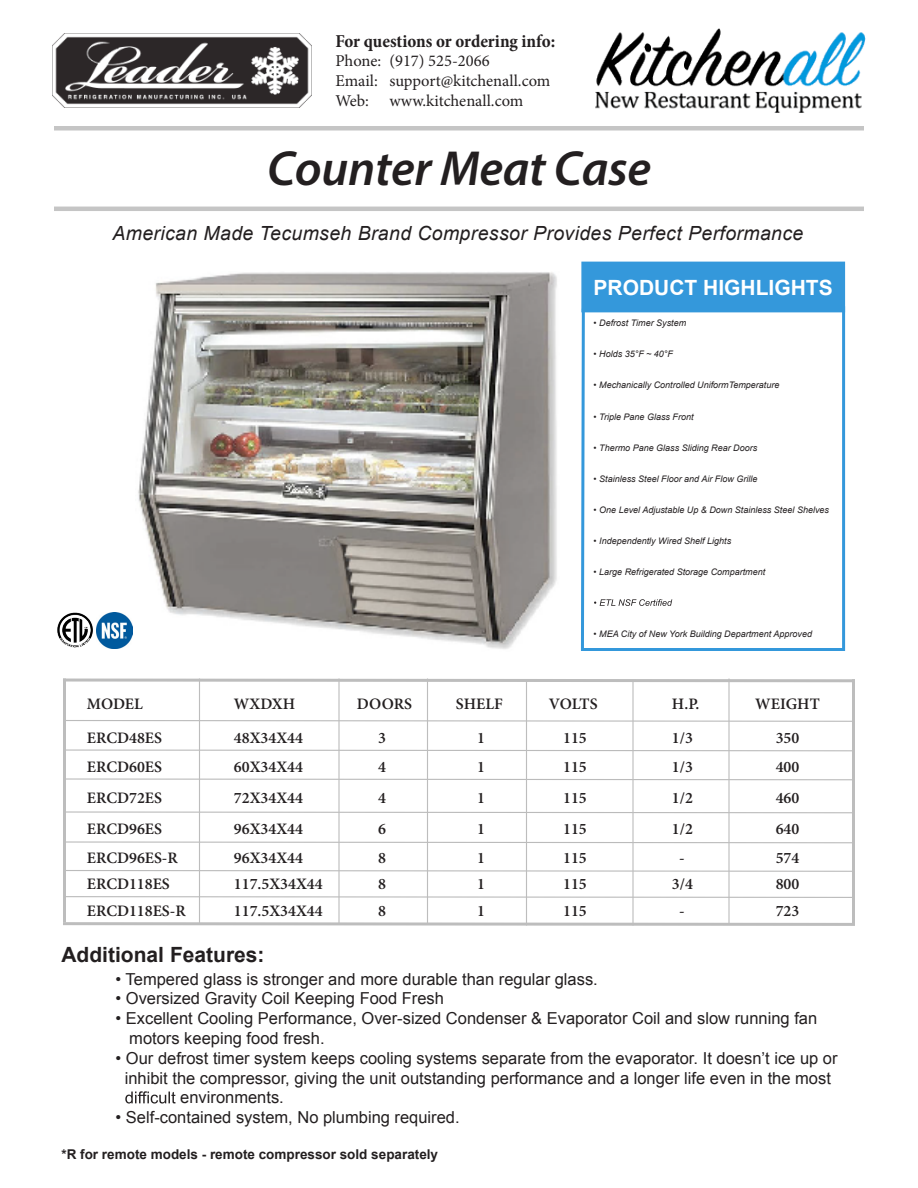
<style>
.page{position:relative;width:918px;height:1188px;background:#fff}
.page>*{position:absolute;margin:0;border:0;box-sizing:border-box;transform-origin:0 0}
.t1{font:italic 600 49.5px "Myriad Pro";letter-spacing:-.005em;color:#231f20}
.t2{font:700 21px "Arial";color:#231f20}
.t3{font:700 21px "Arial";color:#fff}
.t4{font:italic 19.5px "Arial";letter-spacing:.02em;color:#231f20}
.t5{font:700 condensed 18.3px "Minion Pro";letter-spacing:-.005em;color:#231f20}
.t6{font:16.5px/19.8px "Arial";color:#231f20}
.t7{font:16.5px/19.8px "Minion Pro";color:#231f20}
.t8{font:600 16.05px "Minion Pro";color:#231f20}
.t9{font:700 13.5px "Arial";color:#231f20}
.t10{font:italic 9px "Arial";color:#231f20}
</style>
<div class="page">
<hr style="left:54px;top:207px;width:810px;height:4px;background:#c5c5c5">
<hr style="left:54px;top:126px;width:810px;height:4px;background:#c5c5c5">
<div style="left:581px;top:262px;width:264px;height:50px;background:#3498db"></div>
<svg style="left:581px;top:306px;width:5px;height:342px"></svg>
<hr style="left:581px;top:648px;width:263px;height:3px;background:#3498db">
<hr style="left:842px;top:306px;width:3px;height:345px;background:#3498db">
<svg style="left:594px;top:599px;width:78px;height:7px"></svg>
<svg style="left:63px;top:678px;width:789px;height:5px"></svg>
<svg style="left:66px;top:720px;width:786px;height:2px;background:#d8d8d8"></svg>
<svg style="left:66px;top:749px;width:786px;height:3px"></svg>
<svg style="left:66px;top:778px;width:786px;height:3px"></svg>
<svg style="left:66px;top:811px;width:786px;height:3px"></svg>
<svg style="left:66px;top:841px;width:786px;height:3px"></svg>
<svg style="left:66px;top:870px;width:786px;height:2px;background:#d8d8d8"></svg>
<hr style="left:63px;top:679px;width:3px;height:243px;background:#bdbdbd">
<hr style="left:199px;top:679px;width:1px;height:245px;background:#bdbdbd">
<hr style="left:338px;top:679px;width:2px;height:245px;background:#bdbdbd">
<hr style="left:427px;top:679px;width:1px;height:245px;background:#bdbdbd">
<hr style="left:526px;top:680px;width:1px;height:246px;background:#bdbdbd">
<hr style="left:632px;top:680px;width:2px;height:246px;background:#bdbdbd">
<hr style="left:728px;top:679px;width:2px;height:245px;background:#bdbdbd">
<hr style="left:852px;top:679px;width:3px;height:245px;background:#bdbdbd">
<svg style="left:125px;top:1091px;width:51px;height:13px"></svg>
<img style="left:52px;top:33px;width:260px;height:75px">
<img style="left:595px;top:28px;width:270px;height:85px">
<img style="left:57px;top:612px;width:36px;height:36px">
<img style="left:97px;top:612px;width:36px;height:36px">
<img style="left:138px;top:272px;width:419px;height:377px">
<svg style="left:63px;top:921px;width:792px;height:5px"></svg>
<svg style="left:66px;top:896px;width:786px;height:3px"></svg>
<p class="t5" style="left:335px;top:28px;width:221px">For questions or ordering info:</p>
<p class="t7" style="left:335px;top:51px;width:217px">Phone: (917) 525-2066<br>Email: support@kitchenall.com<br>Web: www.kitchenall.com</p>
<h1 class="t1" style="left:267px;top:137px;width:386px">Counter Meat Case</h1>
<p class="t4" style="left:112px;top:221px;width:693px">American Made Tecumseh Brand Compressor Provides Perfect Performance</p>
<p class="t3" style="left:594px;top:274px;width:241px">PRODUCT HIGHLIGHTS</p>
<p class="t10" style="left:594px;top:317px;width:94px">• Defrost Timer System</p>
<p class="t10" style="left:594px;top:348px;width:81px">• Holds 35°F ~ 40°F</p>
<p class="t10" style="left:594px;top:379px;width:187px">• Mechanically Controlled UniformTemperature</p>
<p class="t10" style="left:594px;top:411px;width:102px">• Triple Pane Glass Front</p>
<p class="t10" style="left:594px;top:442px;width:165px">• Thermo Pane Glass Sliding Rear Doors</p>
<p class="t10" style="left:594px;top:473px;width:165px">• Stainless Steel Floor and Air Flow Grille</p>
<p class="t10" style="left:594px;top:504px;width:237px">• One Level Adjustable Up &amp; Down Stainless Steel Shelves</p>
<p class="t10" style="left:594px;top:535px;width:139px">• Independently Wired Shelf Lights</p>
<p class="t10" style="left:594px;top:566px;width:173px">• Large Refrigerated Storage Compartment</p>
<p class="t10" style="left:594px;top:628px;width:220px">• MEA City of New York Building Department Approved</p>
<p class="t8" style="left:87px;top:692px;width:57px">MODEL</p>
<p class="t8" style="left:234px;top:692px;width:63px">WXDXH</p>
<p class="t8" style="left:357px;top:692px;width:56px">DOORS</p>
<p class="t8" style="left:456px;top:692px;width:48px">SHELF</p>
<p class="t8" style="left:549px;top:692px;width:50px">VOLTS</p>
<p class="t8" style="left:672px;top:692px;width:29px">H.P.</p>
<p class="t8" style="left:755px;top:692px;width:66px">WEIGHT</p>
<p class="t8" style="left:87px;top:727px;width:76px">ERCD48ES</p>
<p class="t8" style="left:234px;top:727px;width:71px">48X34X44</p>
<p class="t8" style="left:378px;top:727px;width:9px">3</p>
<p class="t8" style="left:477px;top:727px;width:9px">1</p>
<p class="t8" style="left:563px;top:727px;width:25px">115</p>
<p class="t8" style="left:672px;top:727px;width:23px">1/3</p>
<p class="t8" style="left:776px;top:727px;width:25px">350</p>
<p class="t8" style="left:87px;top:756px;width:76px">ERCD60ES</p>
<p class="t8" style="left:234px;top:756px;width:71px">60X34X44</p>
<p class="t8" style="left:378px;top:756px;width:9px">4</p>
<p class="t8" style="left:477px;top:756px;width:9px">1</p>
<p class="t8" style="left:563px;top:756px;width:25px">115</p>
<p class="t8" style="left:672px;top:756px;width:23px">1/3</p>
<p class="t8" style="left:776px;top:756px;width:25px">400</p>
<p class="t8" style="left:87px;top:787px;width:76px">ERCD72ES</p>
<p class="t8" style="left:234px;top:787px;width:71px">72X34X44</p>
<p class="t8" style="left:378px;top:787px;width:9px">4</p>
<p class="t8" style="left:477px;top:787px;width:9px">1</p>
<p class="t8" style="left:563px;top:787px;width:25px">115</p>
<p class="t8" style="left:672px;top:787px;width:23px">1/2</p>
<p class="t8" style="left:776px;top:787px;width:25px">460</p>
<p class="t8" style="left:87px;top:818px;width:76px">ERCD96ES</p>
<p class="t8" style="left:234px;top:818px;width:71px">96X34X44</p>
<p class="t8" style="left:378px;top:818px;width:9px">6</p>
<p class="t8" style="left:477px;top:818px;width:9px">1</p>
<p class="t8" style="left:563px;top:818px;width:25px">115</p>
<p class="t8" style="left:672px;top:818px;width:23px">1/2</p>
<p class="t8" style="left:776px;top:818px;width:25px">640</p>
<p class="t8" style="left:87px;top:847px;width:92px">ERCD96ES-R</p>
<p class="t8" style="left:234px;top:847px;width:71px">96X34X44</p>
<p class="t8" style="left:378px;top:847px;width:9px">8</p>
<p class="t8" style="left:477px;top:847px;width:9px">1</p>
<p class="t8" style="left:563px;top:847px;width:25px">115</p>
<p class="t8" style="left:679px;top:847px;width:7px">-</p>
<p class="t8" style="left:776px;top:847px;width:25px">574</p>
<p class="t8" style="left:87px;top:873px;width:84px">ERCD118ES</p>
<p class="t8" style="left:234px;top:873px;width:90px">117.5X34X44</p>
<p class="t8" style="left:378px;top:873px;width:9px">8</p>
<p class="t8" style="left:477px;top:873px;width:9px">1</p>
<p class="t8" style="left:563px;top:873px;width:25px">115</p>
<p class="t8" style="left:672px;top:873px;width:23px">3/4</p>
<p class="t8" style="left:776px;top:873px;width:25px">800</p>
<p class="t8" style="left:87px;top:900px;width:100px">ERCD118ES-R</p>
<p class="t8" style="left:234px;top:900px;width:90px">117.5X34X44</p>
<p class="t8" style="left:378px;top:900px;width:9px">8</p>
<p class="t8" style="left:477px;top:900px;width:9px">1</p>
<p class="t8" style="left:563px;top:900px;width:25px">115</p>
<p class="t8" style="left:679px;top:900px;width:7px">-</p>
<p class="t8" style="left:776px;top:900px;width:25px">723</p>
<p class="t2" style="left:61px;top:941px;width:205px">Additional Features:</p>
<p class="t6" style="left:116px;top:969px;width:484px">• Tempered glass is stronger and more durable than regular glass.</p>
<p class="t6" style="left:116px;top:989px;width:330px">• Oversized Gravity Coil Keeping Food Fresh</p>
<p class="t6" style="left:129px;top:1009px;width:690px;text-indent:-14px">• Excellent Cooling Performance, Over-sized Condenser &amp; Evaporator Coil and slow running fan motors keeping food fresh.</p>
<p class="t6" style="left:116px;top:1048px;width:724px">• Our defrost timer system keeps cooling systems separate from the evaporator. It doesn’t ice up or</p>
<p class="t6" style="left:125px;top:1068px;width:708px">inhibit the compressor, giving the unit outstanding performance and a longer life even in the most</p>
<p class="t6" style="left:180px;top:1088px;width:105px">environments.</p>
<p class="t6" style="left:116px;top:1108px;width:346px">• Self-contained system, No plumbing required.</p>
<p class="t9" style="left:61px;top:1146px;width:378px">*R for remote models - remote compressor sold separately</p>
</div>
